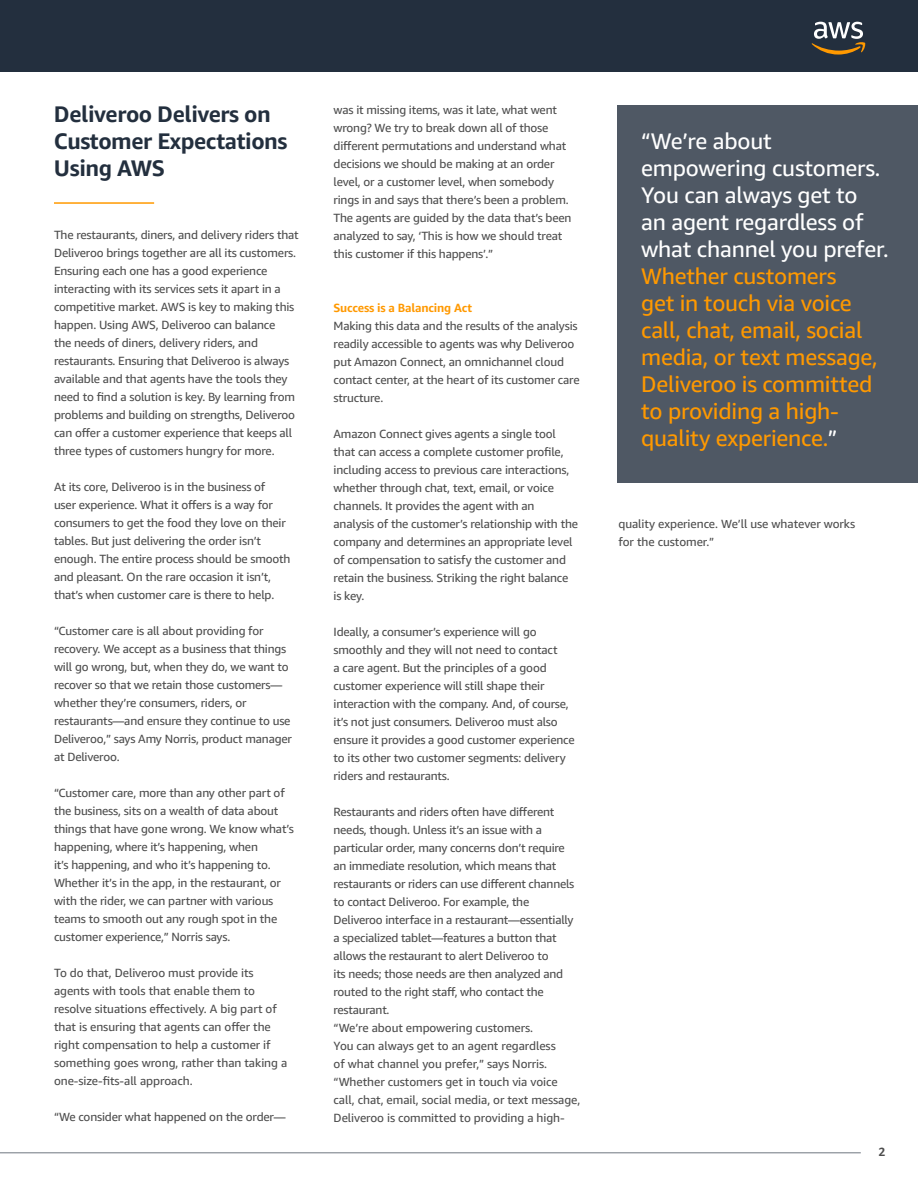
<style>
.page{position:relative;width:918px;height:1188px;background:#fff}
.page>*{position:absolute;margin:0;border:0;box-sizing:border-box;transform-origin:0 0}
.t1{font:22.5px/27px "Amazon Ember";letter-spacing:-.01em;color:#f90}
.t2{font:22.5px/27px "Amazon Ember";letter-spacing:-.01em;color:#fff}
.t3{font:700 22.5px/27px "Amazon Ember";letter-spacing:-.02em;color:#232f3e}
.t4{font:11.85px/18px "Amazon Ember";letter-spacing:-.015em;color:#4d4d4d}
.t5{font:700 11.85px "Amazon Ember";letter-spacing:-.015em;color:#f90}
.t6{font:700 11.85px "Amazon Ember";color:#4d4d4d}
.s1{color:#fff}
</style>
<div class="page">
<div style="left:617px;top:106px;width:301px;height:377px;background:#4f5864"></div>
<div style="left:0;top:0;width:918px;height:72px;background:#232f3e"></div>
<svg style="left:811px;top:22px;width:55px;height:33px"></svg>
<hr style="left:54px;top:202px;width:100px;height:2px;background:#f90">
<hr style="left:0;top:1153px;width:861px;height:1px;background:#232f3e">
<h1 class="t3" style="left:54px;top:101px;width:235px">Deliveroo Delivers on<br>Customer Expectations<br>Using AWS</h1>
<p class="t4" style="left:54px;top:226px;width:246px">The restaurants, diners, and delivery riders that Deliveroo brings together are all its customers.<br>Ensuring each one has a good experience interacting with its services sets it apart in a competitive market. AWS is key to making this happen. Using AWS, Deliveroo can balance<br>the needs of diners, delivery riders, and restaurants. Ensuring that Deliveroo is always available and that agents have the tools they need to find a solution is key. By learning from problems and building on strengths, Deliveroo can offer a customer experience that keeps all three types of customers hungry for more.</p>
<p class="t4" style="left:54px;top:478px;width:238px">At its core, Deliveroo is in the business of<br>user experience. What it offers is a way for consumers to get the food they love on their tables. But just delivering the order isn’t enough. The entire process should be smooth and pleasant. On the rare occasion it isn’t, that’s when customer care is there to help.</p>
<p class="t4" style="left:54px;top:622px;width:240px">“Customer care is all about providing for recovery. We accept as a business that things will go wrong, but, when they do, we want to recover so that we retain those customers— whether they’re consumers, riders, or restaurants—and ensure they continue to use Deliveroo,” says Amy Norris, product manager at Deliveroo.</p>
<p class="t4" style="left:54px;top:784px;width:241px">“Customer care, more than any other part of the business, sits on a wealth of data about things that have gone wrong. We know what’s happening, where it’s happening, when<br>it’s happening, and who it’s happening to.<br>Whether it’s in the app, in the restaurant, or with the rider, we can partner with various teams to smooth out any rough spot in the customer experience,” Norris says.</p>
<p class="t4" style="left:54px;top:964px;width:235px">To do that, Deliveroo must provide its agents with tools that enable them to resolve situations effectively. A big part of that is ensuring that agents can offer the right compensation to help a customer if something goes wrong, rather than taking a one-size-fits-all approach.</p>
<p class="t4" style="left:54px;top:1108px;width:233px">“We consider what happened on the order—</p>
<p class="t4" style="left:334px;top:101px;width:240px">was it missing items, was it late, what went wrong? We try to break down all of those different permutations and understand what decisions we should be making at an order level, or a customer level, when somebody rings in and says that there’s been a problem.<br>The agents are guided by the data that’s been analyzed to say, ‘This is how we should treat this customer if this happens’.”</p>
<p class="t5" style="left:334px;top:301px;width:140px">Success is a Balancing Act</p>
<p class="t4" style="left:334px;top:317px;width:248px">Making this data and the results of the analysis readily accessible to agents was why Deliveroo put Amazon Connect, an omnichannel cloud contact center, at the heart of its customer care structure.</p>
<p class="t4" style="left:334px;top:425px;width:246px">Amazon Connect gives agents a single tool that can access a complete customer profile, including access to previous care interactions, whether through chat, text, email, or voice channels. It provides the agent with an analysis of the customer’s relationship with the company and determines an appropriate level of compensation to satisfy the customer and retain the business. Striking the right balance is key.</p>
<p class="t4" style="left:334px;top:623px;width:243px">Ideally, a consumer’s experience will go smoothly and they will not need to contact<br>a care agent. But the principles of a good customer experience will still shape their interaction with the company. And, of course, it’s not just consumers. Deliveroo must also ensure it provides a good customer experience to its other two customer segments: delivery riders and restaurants.</p>
<p class="t4" style="left:334px;top:803px;width:248px">Restaurants and riders often have different needs, though. Unless it’s an issue with a particular order, many concerns don’t require an immediate resolution, which means that restaurants or riders can use different channels to contact Deliveroo. For example, the Deliveroo interface in a restaurant—essentially a specialized tablet—features a button that allows the restaurant to alert Deliveroo to<br>its needs; those needs are then analyzed and routed to the right staff, who contact the restaurant.<br>“We’re about empowering customers.<br>You can always get to an agent regardless<br>of what channel you prefer,” says Norris. “Whether customers get in touch via voice call, chat, email, social media, or text message, Deliveroo is committed to providing a high-</p>
<h1 class="t2" style="left:641px;top:128px;width:249px">“We’re about empowering customers.<br>You can always get to<br>an agent regardless of what channel you prefer.</h1>
<h1 class="t1" style="left:641px;top:263px;width:238px">Whether customers<br>get in touch via voice call, chat, email, social media, or text message,<br>Deliveroo is committed to providing a high&shy;quality experience.<span class="s1">”</span></h1>
<p class="t4" style="left:618px;top:515px;width:238px">quality experience. We’ll use whatever works for the customer.”</p>
<p class="t6" style="left:878px;top:1145px;width:8px">2</p>
</div>
